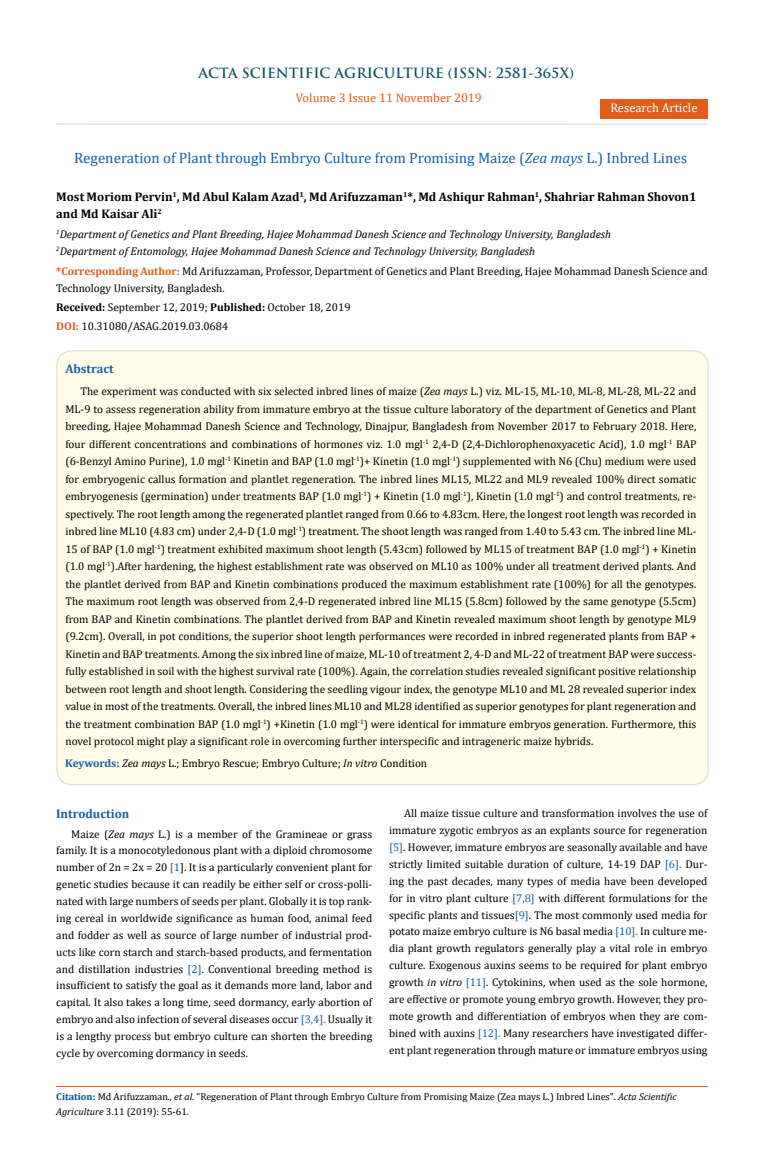
<style>
.page{position:relative;width:764px;height:1170px;background:#fff}
.page>*{position:absolute;margin:0;border:0;box-sizing:border-box;transform-origin:0 0}
.t1{font:15px "Cambria";color:#1560a6}
.t2{font:700 13.75px "Trajan Pro";color:#0e546a}
.t3{font:700 12.5px/17.5px "Cambria";color:#000}
.t4{font:12.5px "Cambria";color:#e05d1a}
.t5{font:700 12.5px "Cambria";color:#1560a6}
.t6{font:12.5px "Cambria";color:#fff}
.t7{font:11.25px/16.9px "Cambria";color:#000;text-align:justify}
.t8{font:italic 11.25px/17.5px "Cambria";color:#000}
.t9{font:10px/15px "Cambria";color:#000}
.s1{font-style:italic}
.s2{font-weight:700;color:#e05d1a}
.s3{font-weight:700}
.s4{font-weight:700;color:#1560a6}
.s5{color:#1560a6}
.s6{font-weight:700;color:#035089}
</style>
<div class="page">
<div style="left:600px;top:99px;width:107px;height:20px;background:#e05d1a"></div>
<div style="left:57px;top:351px;width:651px;height:434px;background:#fffde9;border-radius:15px"></div>
<hr style="left:56px;top:123px;width:651px;height:2px;background:#e0dfcd">
<hr style="left:56px;top:1086px;width:651px;height:1px;background:#e05d1a">
<p class="t2" style="left:199px;top:64px;width:377px">ACTA SCIENTIFIC AGRICULTURE (ISSN: 2581-365X)</p>
<p class="t4" style="left:296px;top:91px;width:187px">Volume 3 Issue 11 November 2019</p>
<p class="t6" style="left:610px;top:100px;width:89px">Research Article</p>
<h1 class="t1" style="left:74px;top:149px;width:614px">Regeneration of Plant through Embryo Culture from Promising Maize (<span class="s1">Zea mays</span> L.) Inbred Lines</h1>
<p class="t3" style="left:56px;top:187px;width:641px">Most Moriom Pervin<sup>1</sup>, Md Abul Kalam Azad<sup>1</sup>, Md Arifuzzaman<sup>1</sup>*, Md Ashiqur Rahman<sup>1</sup>, Shahriar Rahman Shovon1 and Md Kaisar Ali<sup>2</sup></p>
<p class="t8" style="left:56px;top:224px;width:556px"><sup>1</sup>Department of Genetics and Plant Breeding, Hajee Mohammad Danesh Science and Technology University, Bangladesh<br><sup>2</sup>Department of Entomology, Hajee Mohammad Danesh Science and Technology University, Bangladesh</p>
<p class="t7" style="left:56px;top:262px;width:653px;line-height:17.5px"><span class="s2">*Corresponding Author:</span> Md Arifuzzaman, Professor, Department of Genetics and Plant Breeding, Hajee Mohammad Danesh Science and<br>Technology University, Bangladesh.</p>
<p class="t7" style="left:56px;top:298px;width:296px"><span class="s3">Received:</span> September 12, 2019; <span class="s3">Published:</span> October 18, 2019</p>
<p class="t7" style="left:56px;top:318px;width:174px"><span class="s2">DOI:</span> 10.31080/ASAG.2019.03.0684</p>
<p class="t5" style="left:65px;top:360px;width:50px">Abstract</p>
<p class="t7" style="left:65px;top:382px;width:632px;line-height:17.5px;text-indent:15px">The experiment was conducted with six selected inbred lines of maize (<span class="s1">Zea mays</span> L.) viz. ML-15, ML-10, ML-8, ML-28, ML-22 and ML-9 to assess regeneration ability from immature embryo at the tissue culture laboratory of the department of Genetics and Plant breeding, Hajee Mohammad Danesh Science and Technology, Dinajpur, Bangladesh from November 2017 to February 2018. Here, four different concentrations and combinations of hormones viz. 1.0 mgl<sup>-1</sup> 2,4-D (2,4-Dichlorophenoxyacetic Acid), 1.0 mgl<sup>-1</sup> BAP (6-Benzyl Amino Purine), 1.0 mgl<sup>-1</sup> Kinetin and BAP (1.0 mgl<sup>-1</sup>)+ Kinetin (1.0 mgl<sup>-1</sup>) supplemented with N6 (Chu) medium were used for embryogenic callus formation and plantlet regeneration. The inbred lines ML15, ML22 and ML9 revealed 100% direct somatic embryogenesis (germination) under treatments BAP (1.0 mgl<sup>-1</sup>) + Kinetin (1.0 mgl<sup>-1</sup>), Kinetin (1.0 mgl<sup>-1</sup>) and control treatments, re&shy;spectively. The root length among the regenerated plantlet ranged from 0.66 to 4.83cm. Here, the longest root length was recorded in inbred line ML10 (4.83 cm) under 2,4-D (1.0 mgl<sup>-1</sup>) treatment. The shoot length was ranged from 1.40 to 5.43 cm. The inbred line ML-15 of BAP (1.0 mgl<sup>-1</sup>) treatment exhibited maximum shoot length (5.43cm) followed by ML15 of treatment BAP (1.0 mgl<sup>-1</sup>) + Kinetin (1.0 mgl<sup>-1</sup>).After hardening, the highest establishment rate was observed on ML10 as 100% under all treatment derived plants. And the plantlet derived from BAP and Kinetin combinations produced the maximum establishment rate (100%) for all the genotypes.<br>The maximum root length was observed from 2,4-D regenerated inbred line ML15 (5.8cm) followed by the same genotype (5.5cm) from BAP and Kinetin combinations. The plantlet derived from BAP and Kinetin revealed maximum shoot length by genotype ML9 (9.2cm). Overall, in pot conditions, the superior shoot length performances were recorded in inbred regenerated plants from BAP + Kinetin and BAP treatments. Among the six inbred line of maize, ML-10 of treatment 2, 4-D and ML-22 of treatment BAP were success&shy;fully established in soil with the highest survival rate (100%). Again, the correlation studies revealed significant positive relationship between root length and shoot length. Considering the seedling vigour index, the genotype ML10 and ML 28 revealed superior index value in most of the treatments. Overall, the inbred lines ML10 and ML28 identified as superior genotypes for plant regeneration and the treatment combination BAP (1.0 mgl<sup>-1</sup>) +Kinetin (1.0 mgl<sup>-1</sup>) were identical for immature embryos generation. Furthermore, this novel protocol might play a significant role in overcoming further interspecific and intrageneric maize hybrids.</p>
<p class="t7" style="left:65px;top:754px;width:363px"><span class="s4">Keywords:</span> <span class="s1">Zea mays</span> L.; Embryo Rescue; Embryo Culture; <span class="s1">In vitro</span> Condition</p>
<p class="t7" style="left:389px;top:805px;width:320px;text-indent:15px">All maize tissue culture and transformation involves the use of immature zygotic embryos as an explants source for regeneration <span class="s5">[5]</span>. However, immature embryos are seasonally available and have strictly limited suitable duration of culture, 14-19 DAP <span class="s5">[6].</span> Dur&shy;ing the past decades, many types of media have been developed for in vitro plant culture <span class="s5">[7,8]</span> with different formulations for the specific plants and tissues<span class="s5">[9]</span>. The most commonly used media for potato maize embryo culture is N6 basal media <span class="s5">[10].</span> In culture me&shy;dia plant growth regulators generally play a vital role in embryo culture. Exogenous auxins seems to be required for plant embryo growth <span class="s1">in vitro</span> <span class="s5">[11]</span>. Cytokinins, when used as the sole hormone, are effective or promote young embryo growth. However, they pro&shy;mote growth and differentiation of embryos when they are com&shy;bined with auxins <span class="s5">[12].</span> Many researchers have investigated differ&shy;ent plant regeneration through mature or immature embryos using</p>
<p class="t9" style="left:56px;top:1089px;width:622px"><span class="s6">Citation:</span> Md Arifuzzaman<span class="s1">., et al.</span> “Regeneration of Plant through Embryo Culture from Promising Maize (Zea mays L.) Inbred Lines". <span class="s1">Acta Scientific<br>Agriculture</span> 3.11 (2019): 55-61.</p>
<p class="t5" style="left:56px;top:805px;width:75px">Introduction</p>
<p class="t7" style="left:56px;top:825px;width:317px;text-indent:15px">Maize (<span class="s1">Zea mays</span> L.) is a member of the Gramineae or grass family. It is a monocotyledonous plant with a diploid chromosome number of 2n = 2x = 20 <span class="s5">[1</span>]. It is a particularly convenient plant for genetic studies because it can readily be either self or cross-polli&shy;nated with large numbers of seeds per plant. Globally it is top rank&shy;ing cereal in worldwide significance as human food, animal feed and fodder as well as source of large number of industrial prod&shy;ucts like corn starch and starch-based products, and fermentation and distillation industries <span class="s5">[2]</span>. Conventional breeding method is insufficient to satisfy the goal as it demands more land, labor and capital. It also takes a long time, seed dormancy, early abortion of embryo and also infection of several diseases occur <span class="s5">[3,4].</span> Usually it is a lengthy process but embryo culture can shorten the breeding cycle by overcoming dormancy in seeds.</p>
</div>
